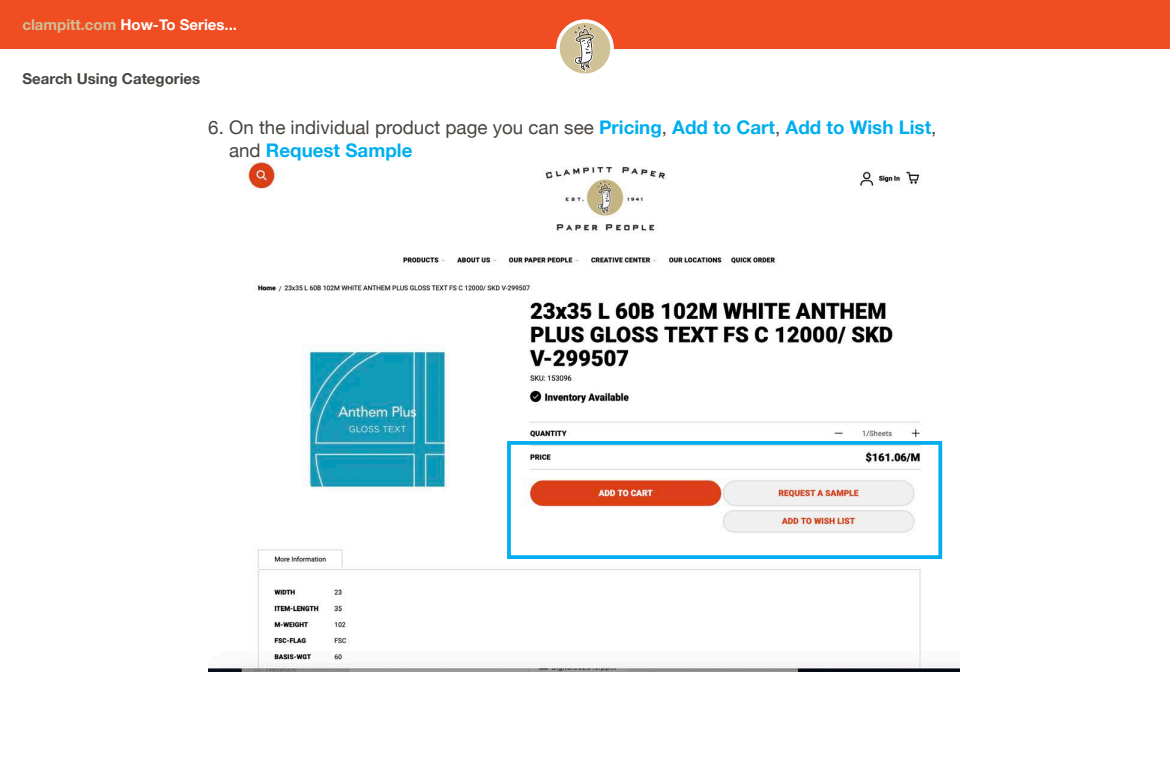
<style>
.page{position:relative;width:1170px;height:765px;background:#fff}
.page>*{position:absolute;margin:0;border:0;box-sizing:border-box;transform-origin:0 0}
.t1{font:18.75px "Helvetica Neue";color:#484440}
.t2{font:700 18.75px "Helvetica Neue";color:#00aeef}
.t3{font:700 15px "Helvetica Neue";color:#fff}
.t4{font:700 15px "Helvetica Neue";color:#484440}
.s1{color:#d0c196}
.s2{font-weight:700;color:#00aeef}
.s3{font-weight:400;color:#484440}
</style>
<div class="page">
<div style="left:0;top:0;width:1170px;height:48px;background:#f04d22"></div>
<svg style="left:556px;top:19px;width:58px;height:58px"></svg>
<div style="left:560px;top:23px;width:50px;height:50px;background:#d0c196;border-radius:50%"></div>
<svg style="left:574px;top:25px;width:21px;height:47px"></svg>
<img style="left:208px;top:163px;width:752px;height:509px">
<div style="left:507px;top:441px;width:435px;height:118px;border:4px solid #00aeef"></div>
<p class="t3" style="left:22px;top:13px;width:216px"><span class="s1">clampitt.com</span> How-To Series...</p>
<p class="t4" style="left:22px;top:67px;width:179px">Search Using Categories</p>
<p class="t1" style="left:208px;top:114px;width:730px">6. On the individual product page you can see <span class="s2">Pricing</span>, <span class="s2">Add to Cart</span>, <span class="s2">Add to Wish List</span>,</p>
<p class="t2" style="left:229px;top:135px;width:185px"><span class="s3">and</span> Request Sample</p>
</div>
